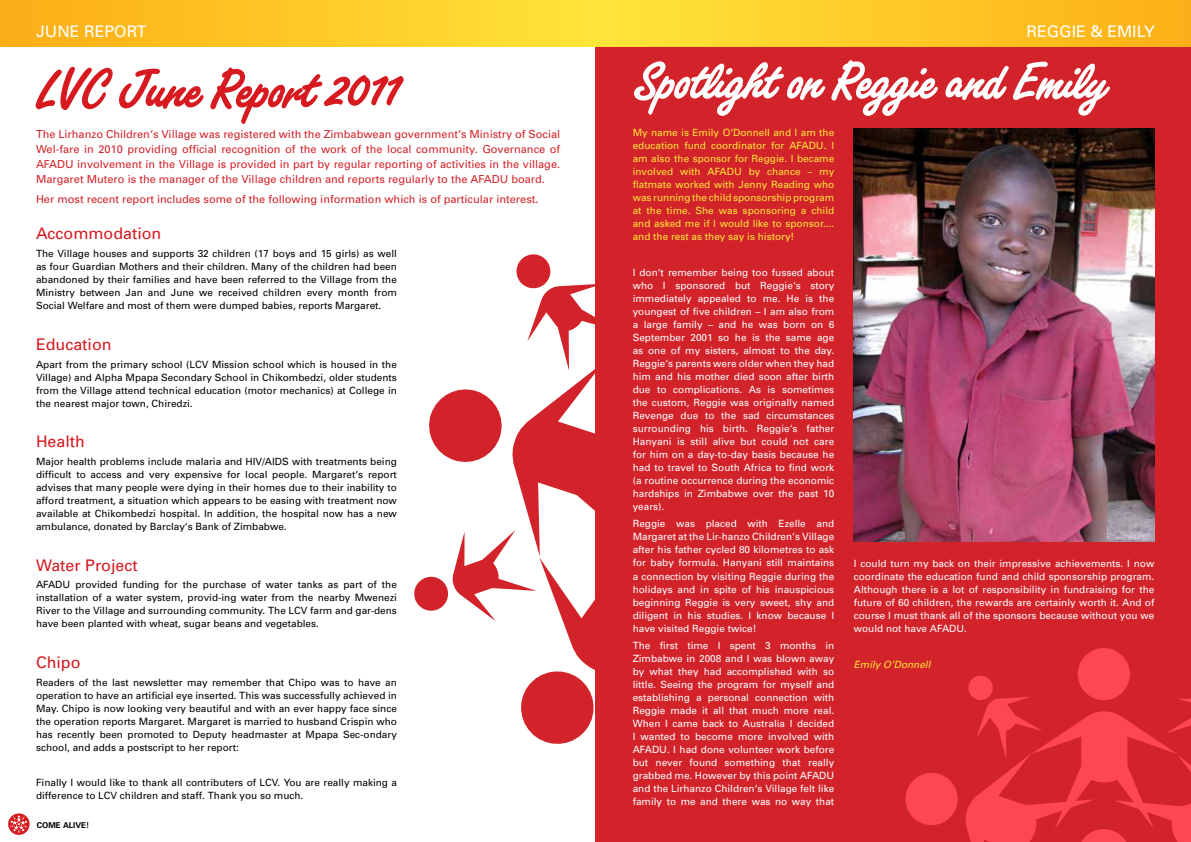
<style>
.page{position:relative;width:1191px;height:842px;background:#fff}
.page>*{position:absolute;margin:0;border:0;box-sizing:border-box;transform-origin:0 0}
.t1{font:60px "Freestyle Script Bold Plain";color:#d71920}
.t2{font:58px "Freestyle Script Bold Plain";color:#fff}
.t3{font:16px "Univers";color:#d71920}
.t4{font:16px "Univers";color:#fff}
.t5{font:11px/15px "Univers";color:#d2232a;text-align:justify}
.t6{font:10px/13px "Univers";color:#fff;text-align:justify}
.t7{font:10px/13px "Univers";color:#000;text-align:justify}
.t8{font:10px/13px "Univers";color:#ffe639;text-align:justify}
.t9{font:italic 10px "Univers";color:#ffe639}
.t10{font:700 8px "Univers";color:#000}
</style>
<div class="page">
<svg style="left:8px;top:813px;width:22px;height:22px"></svg>
<svg style="left:10px;top:816px;width:17px;height:17px"></svg>
<svg style="left:521px;top:558px;width:74px;height:186px"></svg>
<svg style="left:429px;top:370px;width:166px;height:186px"></svg>
<svg style="left:414px;top:530px;width:122px;height:91px"></svg>
<svg style="left:516px;top:254px;width:79px;height:116px"></svg>
<div style="left:595px;top:1px;width:595px;height:841px;background:#d2232a"></div>
<svg style="left:905px;top:648px;width:285px;height:194px"></svg>
<svg style="left:0;top:1px;width:1190px;height:45px;background:#fec926"></svg>
<img style="left:853px;top:129px;width:301px;height:413px">
<h3 class="t4" style="left:36px;top:21px;width:112px">JUNE REPORT</h3>
<h3 class="t4" style="left:1026px;top:21px;width:130px">REGGIE &amp; EMILY</h3>
<h1 class="t1" style="left:39px;top:51px;width:362px">LVC June Report 2011</h1>
<h2 class="t2" style="left:638px;top:45px;width:472px">Spotlight on Reggie and Emily</h2>
<p class="t5" style="left:36px;top:126px;width:526px">The Lirhanzo Children‘s Village was registered with the Zimbabwean government‘s Ministry of Social Wel-fare in 2010 providing official recognition of the work of the local community. Governance of AFADU involvement in the Village is provided in part by regular reporting of activities in the village.<br>Margaret Mutero is the manager of the Village children and reports regularly to the AFADU board.</p>
<p class="t5" style="left:36px;top:191px;width:504px">Her most recent report includes some of the following information which is of particular interest.</p>
<p class="t8" style="left:632px;top:126px;width:203px">My name is Emily O‘Donnell and I am the education fund coordinator for AFADU. I am also the sponsor for Reggie. I became involved with AFADU by chance – my flatmate worked with Jenny Reading who was running the child sponsorship program at the time. She was sponsoring a child and asked me if I would like to sponsor.... and the rest as they say is history!</p>
<p class="t6" style="left:632px;top:265px;width:203px">I don‘t remember being too fussed about who I sponsored but Reggie‘s story immediately appealed to me. He is the youngest of five children – I am also from a large family – and he was born on 6<br>September 2001 so he is the same age as one of my sisters, almost to the day.<br>Reggie‘s parents were older when they had him and his mother died soon after birth due to complications. As is sometimes the custom, Reggie was originally named Revenge due to the sad circumstances surrounding his birth. Reggie‘s father Hanyani is still alive but could not care for him on a day-to-day basis because he had to travel to South Africa to find work (a routine occurrence during the economic hardships in Zimbabwe over the past 10 years).</p>
<p class="t6" style="left:632px;top:517px;width:203px">Reggie was placed with Ezelle and Margaret at the Lir-hanzo Children‘s Village after his father cycled 80 kilometres to ask for baby formula. Hanyani still maintains a connection by visiting Reggie during the holidays and in spite of his inauspicious beginning Reggie is very sweet, shy and diligent in his studies. I know because I have visited Reggie twice!</p>
<p class="t6" style="left:632px;top:639px;width:203px">The first time I spent 3 months in Zimbabwe in 2008 and I was blown away by what they had accomplished with so little. Seeing the program for myself and establishing a personal connection with Reggie made it all that much more real.<br>When I came back to Australia I decided I wanted to become more involved with AFADU. I had done volunteer work before but never found something that really grabbed me. However by this point AFADU and the Lirhanzo Children‘s Village felt like family to me and there was no way that</p>
<h3 class="t3" style="left:36px;top:224px;width:127px">Accommodation</h3>
<p class="t7" style="left:36px;top:247px;width:362px">The Village houses and supports 32 children (17 boys and 15 girls) as well as four Guardian Mothers and their children. Many of the children had been abandoned by their families and have been referred to the Village from the Ministry between Jan and June we received children every month from Social Welfare and most of them were dumped babies, reports Margaret.</p>
<h3 class="t3" style="left:36px;top:334px;width:77px">Education</h3>
<p class="t7" style="left:36px;top:357px;width:362px">Apart from the primary school (LCV Mission school which is housed in the Village) and Alpha Mpapa Secondary School in Chikombedzi, older students from the Village attend technical education (motor mechanics) at College in the nearest major town, Chiredzi.</p>
<h3 class="t3" style="left:36px;top:432px;width:50px">Health</h3>
<p class="t7" style="left:36px;top:455px;width:362px">Major health problems include malaria and HIV/AIDS with treatments being difficult to access and very expensive for local people. Margaret‘s report advises that many people were dying in their homes due to their inability to afford treatment, a situation which appears to be easing with treatment now available at Chikombedzi hospital. In addition, the hospital now has a new ambulance, donated by Barclay‘s Bank of Zimbabwe.</p>
<h3 class="t3" style="left:36px;top:555px;width:103px">Water Project</h3>
<p class="t7" style="left:36px;top:578px;width:362px">AFADU provided funding for the purchase of water tanks as part of the installation of a water system, provid-ing water from the nearby Mwenezi River to the Village and surrounding community. The LCV farm and gar-dens have been planted with wheat, sugar beans and vegetables.</p>
<h3 class="t3" style="left:36px;top:652px;width:46px">Chipo</h3>
<p class="t7" style="left:36px;top:676px;width:362px">Readers of the last newsletter may remember that Chipo was to have an operation to have an artificial eye inserted. This was successfully achieved in May. Chipo is now looking very beautiful and with an ever happy face since the operation reports Margaret. Margaret is married to husband Crispin who has recently been promoted to Deputy headmaster at Mpapa Sec-ondary school, and adds a postscript to her report:</p>
<p class="t7" style="left:36px;top:776px;width:362px">Finally I would like to thank all contributers of LCV. You are really making a difference to LCV children and staff. Thank you so much.</p>
<p class="t6" style="left:854px;top:557px;width:302px">I could turn my back on their impressive achievements. I now coordinate the education fund and child sponsorship program.<br>Although there is a lot of responsibility in fundraising for the future of 60 children, the rewards are certainly worth it. And of course I must thank all of the sponsors because without you we would not have AFADU.</p>
<p class="t9" style="left:854px;top:658px;width:78px">Emily O’Donnell</p>
<p class="t10" style="left:37px;top:820px;width:54px">COME ALIVE!</p>
</div>
